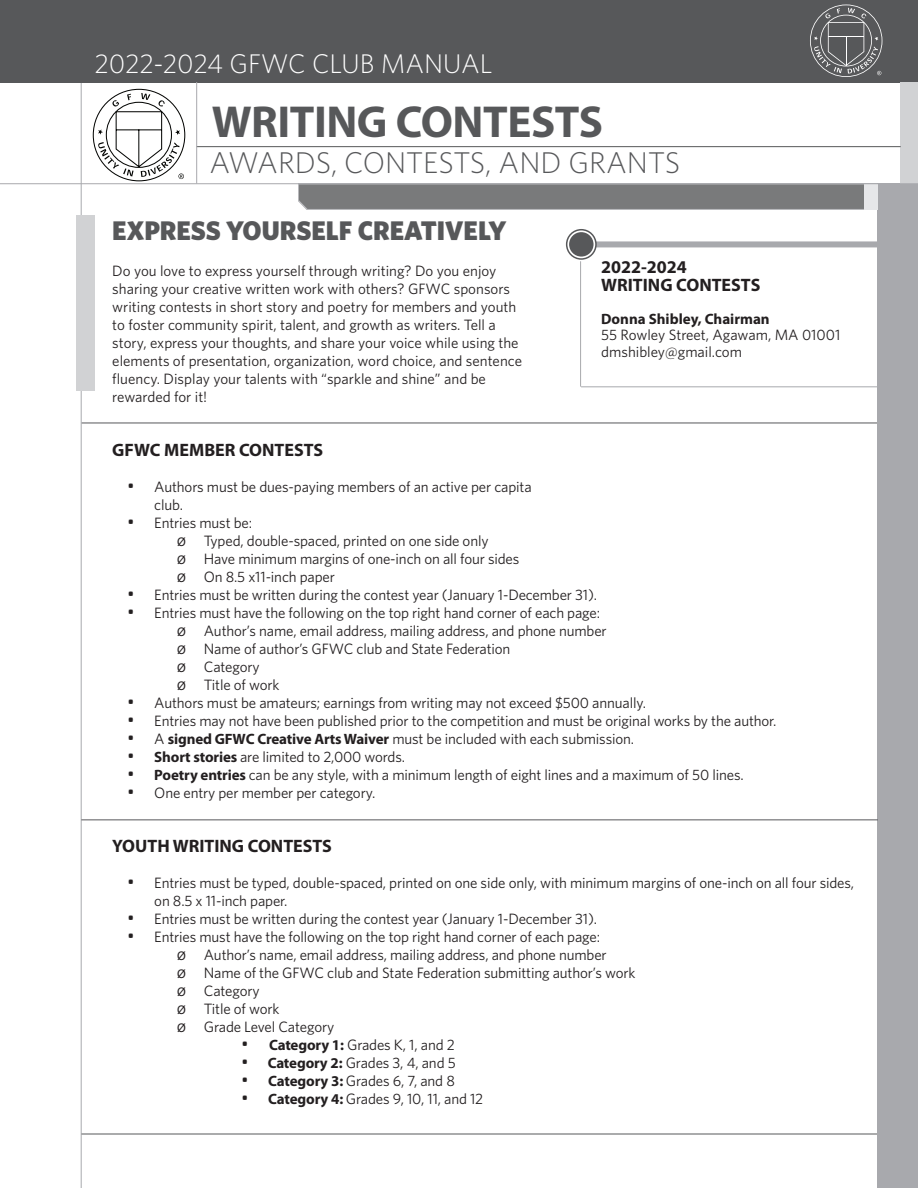
<style>
.page{position:relative;width:918px;height:1188px;background:#fff}
.page>*{position:absolute;margin:0;border:0;box-sizing:border-box;transform-origin:0 0}
.t1{font:700 45px "Myriad Pro";letter-spacing:-.01em;color:#57585a}
.t2{font:300 30px "Whitney HTF";color:#57585a}
.t3{font:900 27px "Whitney HTF";color:#57585a}
.t4{font:300 27px "Whitney HTF";color:#fff}
.t5{font:700 18px/18px "Myriad Pro";color:#231f20}
.t6{font:15px/18px "Whitney HTF";letter-spacing:-.01em;color:#231f20}
.t7{font:700 15px "Myriad Pro";color:#231f20}
.s1{font-size:18px}
.s2{font-family:"Myriad Pro";font-weight:700}
</style>
<div class="page">
<hr style="left:81px;top:423px;width:797px;height:1px;background:#57585a">
<hr style="left:81px;top:1134px;width:797px;height:1px;background:#57585a">
<div style="left:589px;top:241px;width:289px;height:6px;background:#a8a9ad"></div>
<div style="left:878px;top:184px;width:40px;height:1004px;background:#a8a9ad"></div>
<hr style="left:81px;top:82px;width:1px;height:1106px;background:#a8a9ad">
<svg style="left:298px;top:184px;width:580px;height:26px;background:#7d7e7f"></svg>
<div style="left:864px;top:184px;width:14px;height:25px;background:#e6e7e9"></div>
<div style="left:0;top:0;width:918px;height:82px;background:#57585a"></div>
<div style="left:901px;top:82px;width:17px;height:102px;background:#d1d2d4"></div>
<hr style="left:0;top:183px;width:918px;height:1px;background:#a8a9ad">
<hr style="left:196px;top:146px;width:705px;height:1px;background:#57585a">
<svg style="left:567px;top:230px;width:29px;height:29px"></svg>
<div style="left:566px;top:229px;width:31px;height:31px;border:2px solid #57585a;border-radius:50%"></div>
<div style="left:569px;top:232px;width:25px;height:25px;background:#57585a;border-radius:50%"></div>
<hr style="left:196px;top:82px;width:1px;height:102px;background:#a8a9ad">
<div style="left:76px;top:216px;width:18px;height:175px;background:#d1d2d4"></div>
<svg style="left:93px;top:89px;width:92px;height:92px"></svg>
<svg style="left:98px;top:93px;width:86px;height:86px"></svg>
<hr style="left:580px;top:261px;width:1px;height:126px;background:#a8a9ad">
<hr style="left:581px;top:387px;width:297px;height:1px;background:#a8a9ad">
<hr style="left:81px;top:820px;width:797px;height:1px;background:#57585a">
<svg style="left:810px;top:5px;width:72px;height:72px"></svg>
<h3 class="t4" style="left:94px;top:48px;width:399px">2022-2024 GFWC CLUB MANUAL</h3>
<h1 class="t1" style="left:212px;top:93px;width:393px">WRITING CONTESTS</h1>
<h2 class="t2" style="left:210px;top:145px;width:472px">AWARDS, CONTESTS, AND GRANTS</h2>
<h3 class="t3" style="left:112px;top:214px;width:396px">EXPRESS YOURSELF CREATIVELY</h3>
<p class="t6" style="left:112px;top:261px;width:411px">Do you love to express yourself through writing? Do you enjoy sharing your creative written work with others? GFWC sponsors writing contests in short story and poetry for members and youth to foster community spirit, talent, and growth as writers. Tell a story, express your thoughts, and share your voice while using the elements of presentation, organization, word choice, and sentence fluency. Display your talents with “sparkle and shine” and be rewarded for it!</p>
<p class="t5" style="left:601px;top:257px;width:161px">2022-2024<br>WRITING CONTESTS</p>
<p class="t7" style="left:601px;top:309px;width:170px">Donna Shibley, Chairman</p>
<p class="t6" style="left:601px;top:326px;width:241px;line-height:16.5px">55 Rowley Street, Agawam, MA 01001 dmshibley@gmail.com</p>
<p class="t5" style="left:112px;top:440px;width:212px">GFWC MEMBER CONTESTS</p>
<p class="t6" style="left:154px;top:477px;width:379px;text-indent:-27px"><span class="s1">•</span> Authors must be dues-paying members of an active per capita club.</p>
<p class="t6" style="left:177px;top:513px;width:344px;text-indent:-49px"><span class="s1">•</span> Entries must be:<br><span class="s1">ø</span> Typed, double-spaced, printed on one side only<br><span class="s1">ø</span> Have minimum margins of one-inch on all four sides <span class="s1">ø</span> On 8.5 x11-inch paper</p>
<p class="t6" style="left:127px;top:585px;width:471px"><span class="s1">•</span> Entries must be written during the contest year (January 1-December 31).</p>
<p class="t6" style="left:177px;top:603px;width:431px;text-indent:-49px"><span class="s1">•</span> Entries must have the following on the top right hand corner of each page: <span class="s1">ø</span> Author’s name, email address, mailing address, and phone number <span class="s1">ø</span> Name of author’s GFWC club and State Federation<br><span class="s1">ø</span> Category<br><span class="s1">ø</span> Title of work</p>
<p class="t6" style="left:127px;top:693px;width:520px"><span class="s1">•</span> Authors must be amateurs; earnings from writing may not exceed $500 annually.</p>
<p class="t6" style="left:127px;top:711px;width:651px"><span class="s1">•</span> Entries may not have been published prior to the competition and must be original works by the author.</p>
<p class="t6" style="left:127px;top:729px;width:508px"><span class="s1">•</span> A <span class="s2">signed GFWC Creative Arts Waiver</span> must be included with each submission.</p>
<p class="t6" style="left:127px;top:747px;width:279px"><span class="s1">•</span> <span class="s2">Short stories</span> are limited to 2,000 words.</p>
<p class="t6" style="left:127px;top:765px;width:618px"><span class="s1">•</span> <span class="s2">Poetry entries</span> can be any style, with a minimum length of eight lines and a maximum of 50 lines.</p>
<p class="t6" style="left:127px;top:783px;width:250px"><span class="s1">•</span> One entry per member per category.</p>
<p class="t5" style="left:112px;top:836px;width:221px">YOUTH WRITING CONTESTS</p>
<p class="t6" style="left:154px;top:873px;width:701px;text-indent:-27px"><span class="s1">•</span> Entries must be typed, double-spaced, printed on one side only, with minimum margins of one-inch on all four sides, on 8.5 x 11-inch paper.</p>
<p class="t6" style="left:127px;top:909px;width:471px"><span class="s1">•</span> Entries must be written during the contest year (January 1-December 31).</p>
<p class="t6" style="left:177px;top:927px;width:460px;text-indent:-49px"><span class="s1">•</span> Entries must have the following on the top right hand corner of each page:<br><span class="s1">ø</span> Author’s name, email address, mailing address, and phone number<br><span class="s1">ø</span> Name of the GFWC club and State Federation submitting author’s work <span class="s1">ø</span> Category<br><span class="s1">ø</span> Title of work<br><span class="s1">ø</span> Grade Level Category</p>
<p class="t6" style="left:241px;top:1035px;width:215px"><span class="s1">•</span> <span class="s2">Category 1:</span> Grades K, 1, and 2</p>
<p class="t6" style="left:241px;top:1053px;width:216px"><span class="s1">•</span> <span class="s2">Category 2:</span> Grades 3, 4, and 5</p>
<p class="t6" style="left:241px;top:1071px;width:215px"><span class="s1">•</span> <span class="s2">Category 3:</span> Grades 6, 7, and 8</p>
<p class="t6" style="left:241px;top:1089px;width:244px"><span class="s1">•</span> <span class="s2">Category 4:</span> Grades 9, 10, 11, and 12</p>
</div>
